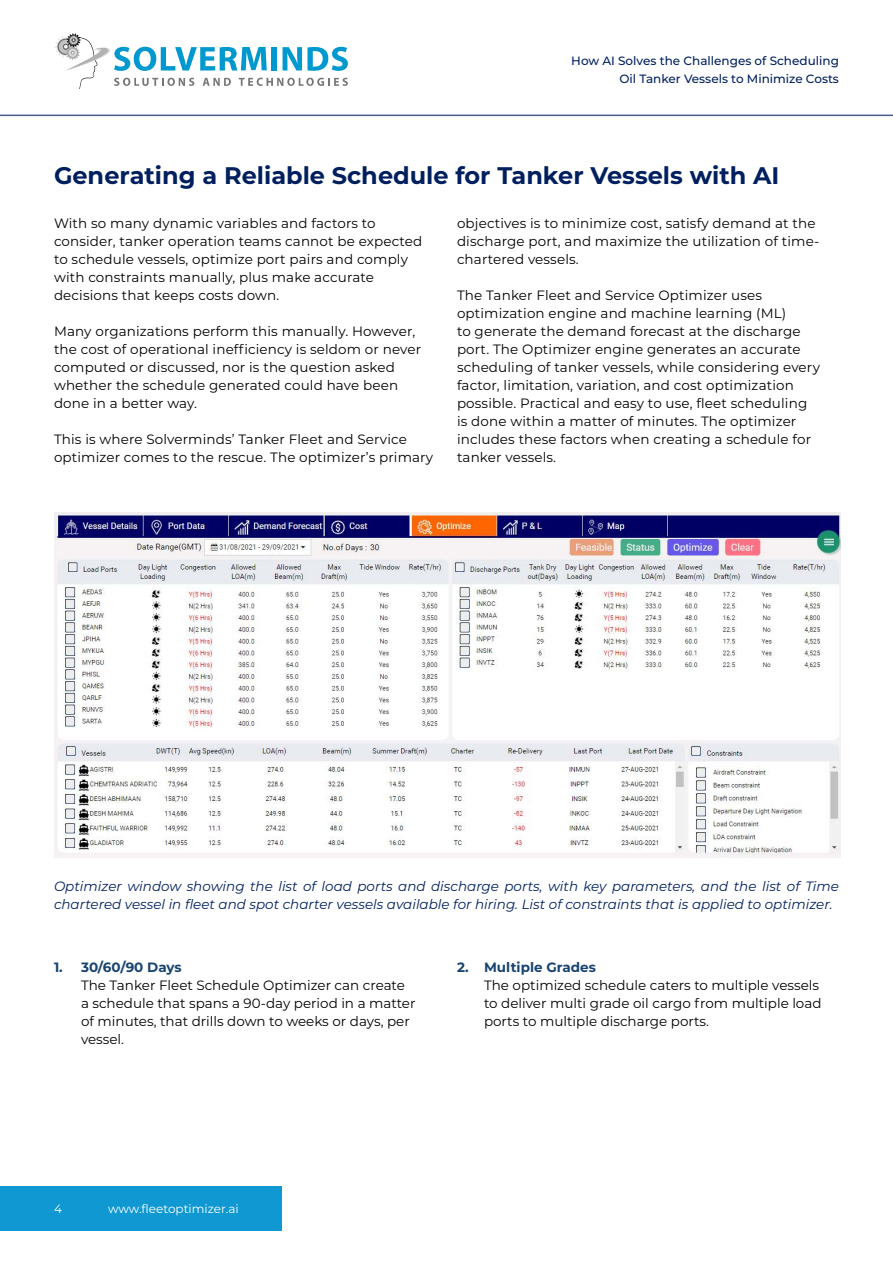
<style>
.page{position:relative;width:893px;height:1263px;background:#fff}
.page>*{position:absolute;margin:0;border:0;box-sizing:border-box;transform-origin:0 0}
.t1{font:700 24px "Montserrat";color:#001f5f}
.t2{font:13.5px/18px "Montserrat";letter-spacing:.01em;color:#000}
.t3{font:italic 13.5px/18px "Montserrat";color:#001f5f}
.t4{font:700 13.5px "Montserrat";color:#184371}
.t5{font:500 12px/18px "Montserrat";color:#001f5f;text-align:right}
.t6{font:12px "Montserrat";color:#fff}
</style>
<div class="page">
<hr style="left:0;top:115px;width:893px;height:1px;background:#465e8a">
<svg style="left:55px;top:33px;width:293px;height:56px"></svg>
<img style="left:54px;top:513px;width:786px;height:344px">
<div style="left:0;top:1186px;width:282px;height:44px;background:#0f98d1"></div>
<p class="t5" style="left:571px;top:52px;width:269px">How AI Solves the Challenges of Scheduling<br>Oil Tanker Vessels to Minimize Costs</p>
<h1 class="t1" style="left:54px;top:158px;width:727px">Generating a Reliable Schedule for Tanker Vessels with AI</h1>
<p class="t2" style="left:54px;top:214px;width:370px">With so many dynamic variables and factors to consider, tanker operation teams cannot be expected to schedule vessels, optimize port pairs and comply with constraints manually, plus make accurate decisions that keeps costs down.</p>
<p class="t2" style="left:54px;top:322px;width:369px">Many organizations perform this manually. However, the cost of operational inefficiency is seldom or never computed or discussed, nor is the question asked whether the schedule generated could have been done in a better way.</p>
<p class="t2" style="left:54px;top:430px;width:381px">This is where Solverminds’ Tanker Fleet and Service optimizer comes to the rescue. The optimizer’s primary</p>
<p class="t2" style="left:457px;top:214px;width:364px">objectives is to minimize cost, satisfy demand at the discharge port, and maximize the utilization of time&shy;chartered vessels.</p>
<p class="t2" style="left:457px;top:286px;width:364px">The Tanker Fleet and Service Optimizer uses optimization engine and machine learning (ML)<br>to generate the demand forecast at the discharge port. The Optimizer engine generates an accurate scheduling of tanker vessels, while considering every factor, limitation, variation, and cost optimization possible. Practical and easy to use, fleet scheduling is done within a matter of minutes. The optimizer includes these factors when creating a schedule for tanker vessels.</p>
<p class="t3" style="left:54px;top:876px;width:786px">Optimizer window showing the list of load ports and discharge ports, with key parameters, and the list of Time chartered vessel in fleet and spot charter vessels available for hiring. List of constraints that is applied to optimizer.</p>
<p class="t4" style="left:54px;top:958px;width:129px">1. 30/60/90 Days</p>
<p class="t2" style="left:81px;top:976px;width:336px">The Tanker Fleet Schedule Optimizer can create a schedule that spans a 90-day period in a matter of minutes, that drills down to weeks or days, per vessel.</p>
<p class="t4" style="left:457px;top:958px;width:140px">2. Multiple Grades</p>
<p class="t2" style="left:484px;top:976px;width:339px">The optimized schedule caters to multiple vessels to deliver multi grade oil cargo from multiple load ports to multiple discharge ports.</p>
<p class="t6" style="left:54px;top:1201px;width:9px">4</p>
<p class="t6" style="left:108px;top:1201px;width:132px">www.fleetoptimizer.ai</p>
</div>
